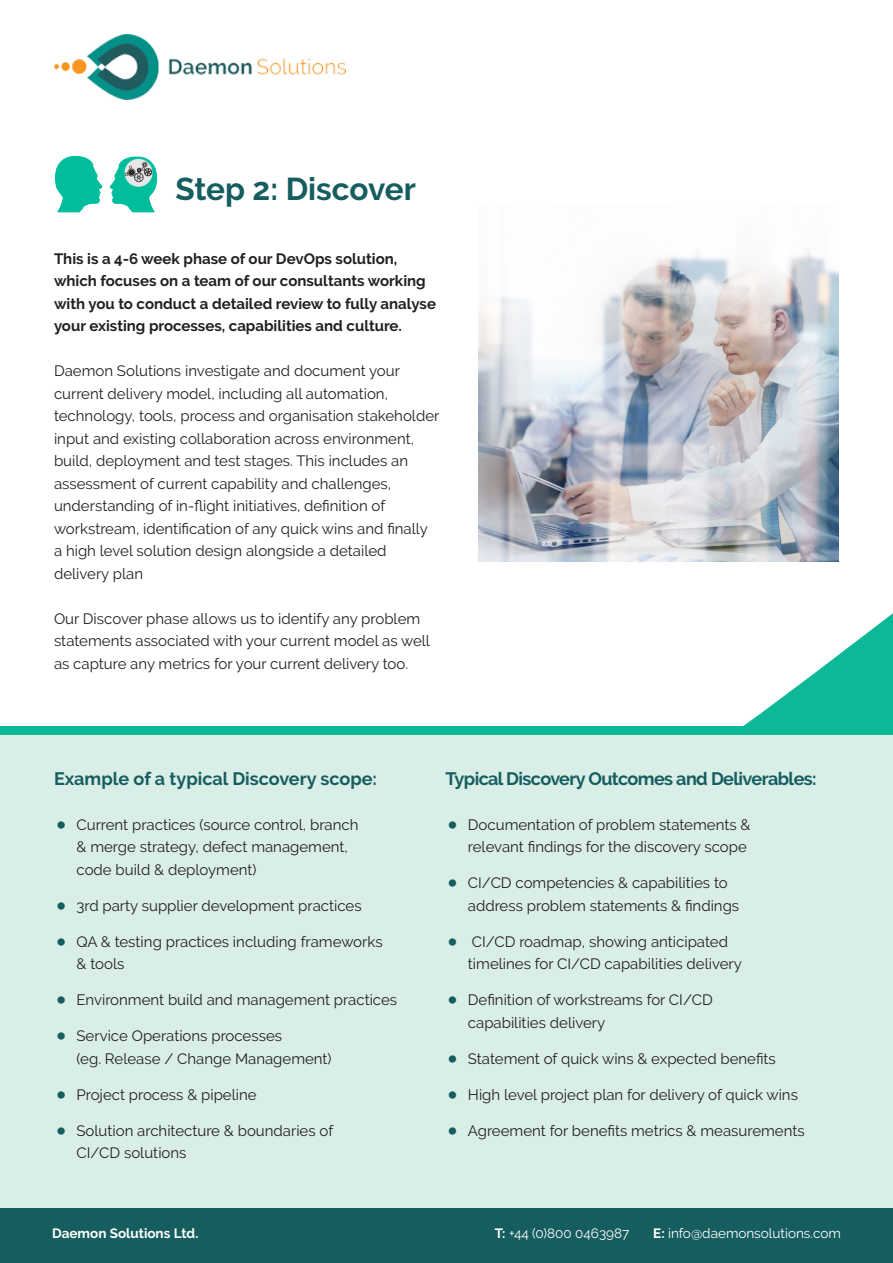
<style>
.page{position:relative;width:893px;height:1263px;background:#fff}
.page>*{position:absolute;margin:0;border:0;box-sizing:border-box;transform-origin:0 0}
.t1{font:700 31.5px "Raleway";letter-spacing:-.005em;color:#165d5f}
.t2{font:700 18px "Raleway";letter-spacing:-.035em;color:#165d5f}
.t3{font:700 18px "Raleway";color:#165d5f}
.t4{font:15px/22.5px "Raleway";color:#231f20}
.t5{font:700 15px/22.5px "Raleway";color:#231f20}
.t6{font:13.5px "Raleway";color:#fff}
.t7{font:700 13.5px "Raleway";color:#fff}
.s1{font-size:40.5px;color:#165d5f}
.s2{font-weight:700}
</style>
<div class="page">
<div style="left:0;top:735px;width:893px;height:477px;background:#d9eee7"></div>
<div style="left:0;top:1209px;width:893px;height:54px;background:#165d5f"></div>
<img style="left:54px;top:34px;width:291px;height:65px">
<img style="left:55px;top:156px;width:102px;height:57px">
<div style="left:0;top:726px;width:893px;height:9px;background:#0db899"></div>
<svg style="left:738px;top:561px;width:155px;height:165px"></svg>
<img style="left:478px;top:251px;width:361px;height:310px">
<p class="t1" style="left:175px;top:171px;width:242px">Step 2: Discover</p>
<p class="t5" style="left:54px;top:247px;width:345px">This is a 4-6 week phase of our DevOps solution,</p>
<p class="t5" style="left:54px;top:270px;width:383px">which focuses on a team of our consultants working with you to conduct a detailed review to fully analyse your existing processes, capabilities and culture.</p>
<p class="t4" style="left:54px;top:360px;width:348px">Daemon Solutions investigate and document your</p>
<p class="t4" style="left:54px;top:382px;width:336px">current delivery model, including all automation,</p>
<p class="t4" style="left:54px;top:405px;width:387px">technology, tools, process and organisation stakeholder input and existing collaboration across environment, build, deployment and test stages. This includes an</p>
<p class="t4" style="left:54px;top:472px;width:339px">assessment of current capability and challenges,</p>
<p class="t4" style="left:54px;top:495px;width:333px">understanding of in-flight initiatives, definition of</p>
<p class="t4" style="left:54px;top:517px;width:375px">workstream, identification of any quick wins and finally</p>
<p class="t4" style="left:54px;top:540px;width:334px">a high level solution design alongside a detailed</p>
<p class="t4" style="left:54px;top:562px;width:91px">delivery plan</p>
<p class="t4" style="left:54px;top:607px;width:377px">Our Discover phase allows us to identify any problem statements associated with your current model as well as capture any metrics for your current delivery too.</p>
<p class="t3" style="left:54px;top:768px;width:325px">Example of a typical Discovery scope:</p>
<p class="t4" style="left:54px;top:813px;width:306px"><span class="s1">•</span> Current practices (source control, branch</p>
<p class="t4" style="left:76px;top:835px;width:273px">&amp; merge strategy, defect management, code build &amp; deployment)</p>
<p class="t4" style="left:54px;top:894px;width:309px"><span class="s1">•</span> 3rd party supplier development practices</p>
<p class="t4" style="left:76px;top:930px;width:308px;text-indent:-22px"><span class="s1">•</span> QA &amp; testing practices including frameworks &amp; tools</p>
<p class="t4" style="left:54px;top:988px;width:345px"><span class="s1">•</span> Environment build and management practices</p>
<p class="t4" style="left:76px;top:1024px;width:257px;text-indent:-22px"><span class="s1">•</span> Service Operations processes<br>(eg. Release / Change Management)</p>
<p class="t4" style="left:54px;top:1083px;width:204px"><span class="s1">•</span> Project process &amp; pipeline</p>
<p class="t4" style="left:76px;top:1119px;width:258px;text-indent:-22px"><span class="s1">•</span> Solution architecture &amp; boundaries of<br>CI/CD solutions</p>
<p class="t2" style="left:445px;top:768px;width:373px">Typical Discovery Outcomes and Deliverables:</p>
<p class="t4" style="left:445px;top:813px;width:307px;text-align:right"><span class="s1">•</span> Documentation of problem statements &amp; relevant findings for the discovery scope</p>
<p class="t4" style="left:468px;top:871px;width:273px;text-indent:-22px"><span class="s1">•</span> CI/CD competencies &amp; capabilities to address problem statements &amp; findings</p>
<p class="t4" style="left:468px;top:930px;width:276px;text-indent:-22px"><span class="s1">•</span> CI/CD roadmap, showing anticipated timelines for CI/CD capabilities delivery</p>
<p class="t4" style="left:468px;top:988px;width:246px;text-indent:-22px"><span class="s1">•</span> Definition of workstreams for CI/CD capabilities delivery</p>
<p class="t4" style="left:445px;top:1047px;width:332px"><span class="s1">•</span> Statement of quick wins &amp; expected benefits</p>
<p class="t4" style="left:445px;top:1083px;width:354px"><span class="s1">•</span> High level project plan for delivery of quick wins</p>
<p class="t4" style="left:445px;top:1119px;width:361px"><span class="s1">•</span> Agreement for benefits metrics &amp; measurements</p>
<p class="t7" style="left:52px;top:1226px;width:148px">Daemon Solutions Ltd.</p>
<p class="t6" style="left:495px;top:1226px;width:136px"><span class="s2">T:</span> +44 (0)800 0463987</p>
<p class="t6" style="left:653px;top:1226px;width:189px"><span class="s2">E:</span> info@daemonsolutions.com</p>
</div>
